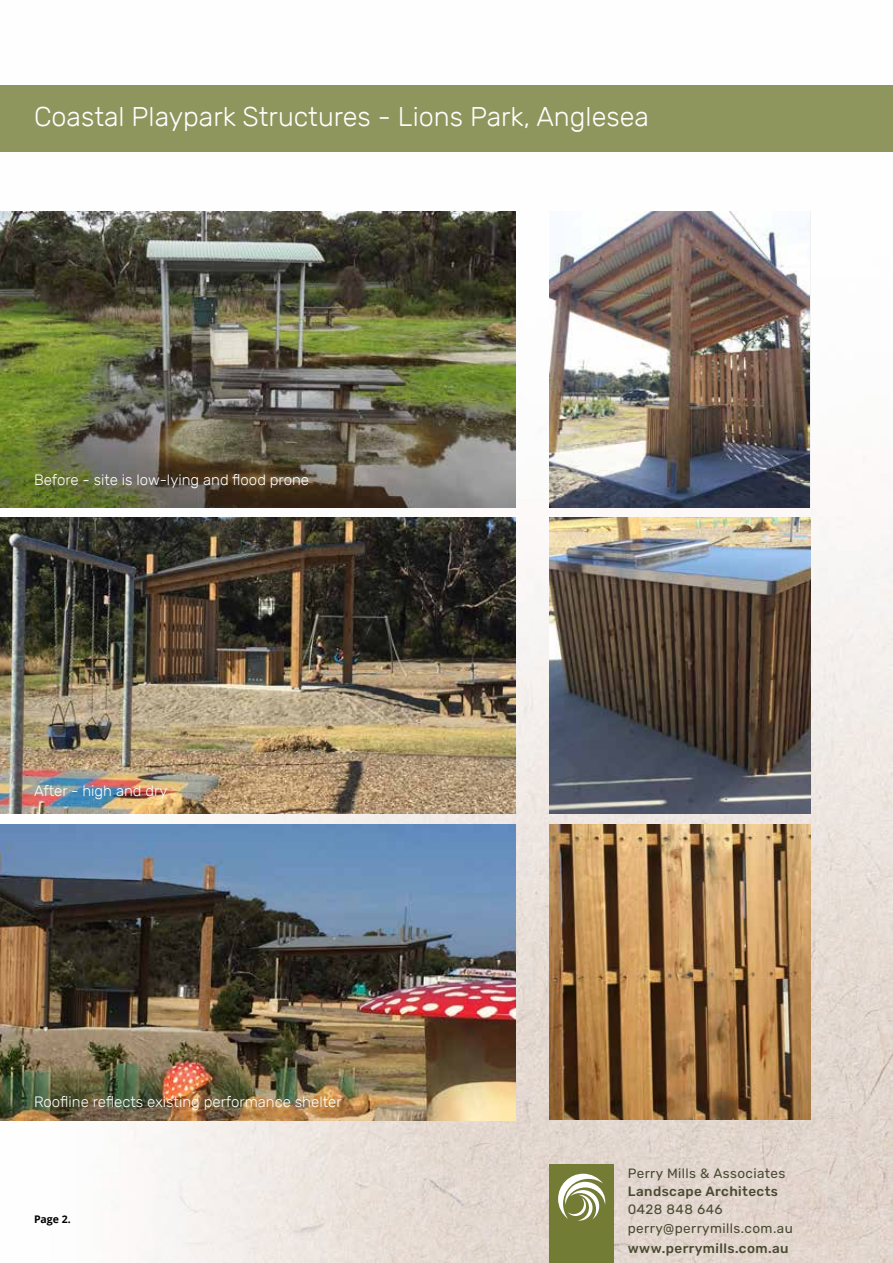
<style>
.page{position:relative;width:893px;height:1263px;background:#fff}
.page>*{position:absolute;margin:0;border:0;box-sizing:border-box;transform-origin:0 0}
.t1{font:300 27px "Rubik";color:#fff}
.t2{font:300 15px "Rubik";color:#fff}
.t3{font:13.5px/18.3px "Rubik";letter-spacing:.03em;color:#484a31}
.t4{font:500 13.5px "Rubik";letter-spacing:.03em;color:#484a31}
.t5{font:700 10.5px "Open Sans";color:#000}
</style>
<div class="page">
<img style="left:0;top:211px;width:893px;height:1052px">
<div style="left:549px;top:1165px;width:64px;height:98px;background:#737c35"></div>
<svg style="left:558px;top:1174px;width:47px;height:46px"></svg>
<img style="left:549px;top:212px;width:260px;height:295px">
<img style="left:549px;top:824px;width:262px;height:295px">
<img style="left:549px;top:518px;width:262px;height:295px">
<img style="left:0;top:212px;width:515px;height:295px">
<img style="left:0;top:824px;width:515px;height:296px">
<img style="left:0;top:518px;width:515px;height:296px">
<div style="left:0;top:85px;width:893px;height:67px;background:#8e965d"></div>
<h1 class="t1" style="left:34px;top:101px;width:616px">Coastal Playpark Structures - Lions Park, Anglesea</h1>
<p class="t2" style="left:34px;top:472px;width:277px">Before - site is low-lying and flood prone</p>
<p class="t2" style="left:34px;top:782px;width:135px">After - high and dry</p>
<p class="t2" style="left:34px;top:1093px;width:309px">Roofline reflects existing performance shelter</p>
<p class="t5" style="left:34px;top:1211px;width:38px">Page 2.</p>
<p class="t3" style="left:628px;top:1164px;width:159px">Perry Mills &amp; Associates</p>
<p class="t4" style="left:628px;top:1183px;width:152px">Landscape Architects</p>
<p class="t3" style="left:628px;top:1201px;width:166px">0428 848 646 perry@perrymills.com.au</p>
<p class="t4" style="left:628px;top:1240px;width:162px">www.perrymills.com.au</p>
</div>
